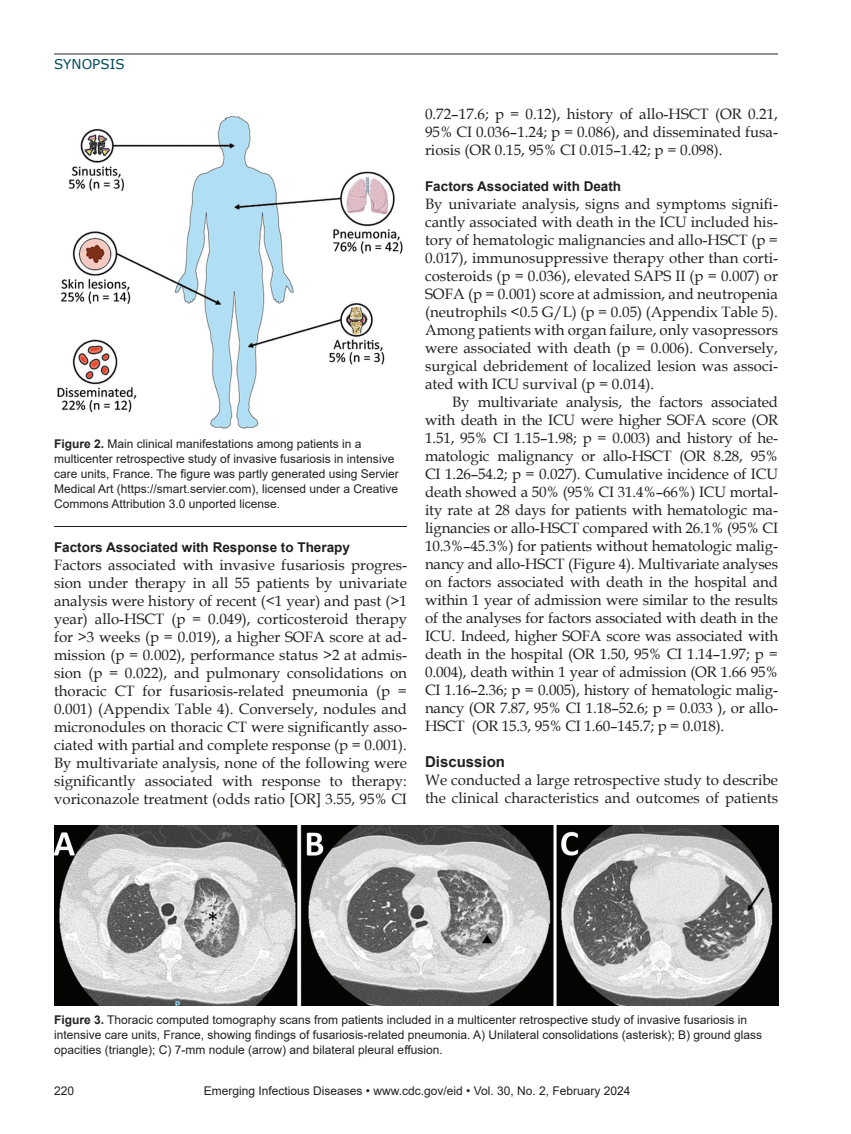
<style>
.page{position:relative;width:851px;height:1134px;background:#fff}
.page>*{position:absolute;margin:0;border:0;box-sizing:border-box;transform-origin:0 0}
.t1{font:15px/18px "Book Antiqua";color:#231f20;text-align:justify}
.t2{font:700 15px "Arial";color:#231f20}
.t3{font:700 13.5px "Arial";color:#231f20}
.t4{font:13.5px "Verdana";color:#004b5c}
.t5{font:12px/15px "Arial";color:#231f20}
.s1{font-weight:700}
</style>
<div class="page">
<hr style="left:54px;top:54px;width:724px;height:1px;background:#231f20">
<img style="left:57px;top:115px;width:346px;height:314px">
<hr style="left:54px;top:526px;width:353px;height:1px;background:#231f20">
<img style="left:54px;top:826px;width:724px;height:180px">
<p class="t4" style="left:54px;top:55px;width:72px">SYNOPSIS</p>
<p class="t5" style="left:54px;top:437px;width:346px"><span class="s1">Figure 2.</span> Main clinical manifestations among patients in a multicenter retrospective study of invasive fusariosis in intensive care units, France. The figure was partly generated using Servier Medical Art (https://smart.servier.com), licensed under a Creative Commons Attribution 3.0 unported license.</p>
<p class="t3" style="left:54px;top:538px;width:297px">Factors Associated with Response to Therapy</p>
<p class="t1" style="left:54px;top:556px;width:354px">Factors associated with invasive fusariosis progres&shy;sion under therapy in all 55 patients by univariate analysis were history of recent (&lt;1 year) and past (&gt;1 year) allo-HSCT (p = 0.049), corticosteroid therapy for &gt;3 weeks (p = 0.019), a higher SOFA score at ad&shy;mission (p = 0.002), performance status &gt;2 at admis&shy;sion (p = 0.022), and pulmonary consolidations on thoracic CT for fusariosis-related pneumonia (p = 0.001) (Appendix Table 4). Conversely, nodules and micronodules on thoracic CT were significantly asso&shy;ciated with partial and complete response (p = 0.001).<br>By multivariate analysis, none of the following were significantly associated with response to therapy: voriconazole treatment (odds ratio [OR] 3.55, 95% CI</p>
<p class="t1" style="left:425px;top:104px;width:354px">0.72–17.6; p = 0.12), history of allo-HSCT (OR 0.21, 95% CI 0.036–1.24; p = 0.086), and disseminated fusa&shy;riosis (OR 0.15, 95% CI 0.015–1.42; p = 0.098).</p>
<p class="t3" style="left:425px;top:177px;width:198px">Factors Associated with Death</p>
<p class="t1" style="left:425px;top:195px;width:354px">By univariate analysis, signs and symptoms signifi&shy;cantly associated with death in the ICU included his&shy;tory of hematologic malignancies and allo-HSCT (p = 0.017), immunosuppressive therapy other than corti&shy;costeroids (p = 0.036), elevated SAPS II (p = 0.007) or SOFA (p = 0.001) score at admission, and neutropenia (neutrophils &lt;0.5 G/L) (p = 0.05) (Appendix Table 5).<br>Among patients with organ failure, only vasopressors were associated with death (p = 0.006). Conversely, surgical debridement of localized lesion was associ&shy;ated with ICU survival (p = 0.014).</p>
<p class="t1" style="left:425px;top:393px;width:354px;text-indent:27px">By multivariate analysis, the factors associated with death in the ICU were higher SOFA score (OR 1.51, 95% CI 1.15–1.98; p = 0.003) and history of he&shy;matologic malignancy or allo-HSCT (OR 8.28, 95% CI 1.26–54.2; p = 0.027). Cumulative incidence of ICU death showed a 50% (95% CI 31.4%–66%) ICU mortal&shy;ity rate at 28 days for patients with hematologic ma&shy;lignancies or allo-HSCT compared with 26.1% (95% CI 10.3%–45.3%) for patients without hematologic malig&shy;nancy and allo-HSCT (Figure 4). Multivariate analyses on factors associated with death in the hospital and within 1 year of admission were similar to the results of the analyses for factors associated with death in the ICU. Indeed, higher SOFA score was associated with death in the hospital (OR 1.50, 95% CI 1.14–1.97; p = 0.004), death within 1 year of admission (OR 1.66 95% CI 1.16–2.36; p = 0.005), history of hematologic malig&shy;nancy (OR 7.87, 95% CI 1.18–52.6; p = 0.033 ), or allo-HSCT (OR 15.3, 95% CI 1.60–145.7; p = 0.018).</p>
<p class="t2" style="left:425px;top:751px;width:82px">Discussion</p>
<p class="t1" style="left:425px;top:771px;width:354px">We conducted a large retrospective study to describe the clinical characteristics and outcomes of patients</p>
<p class="t5" style="left:54px;top:1012px;width:709px"><span class="s1">Figure 3.</span> Thoracic computed tomography scans from patients included in a multicenter retrospective study of invasive fusariosis in intensive care units, France, showing findings of fusariosis-related pneumonia. A) Unilateral consolidations (asterisk); B) ground glass opacities (triangle); C) 7-mm nodule (arrow) and bilateral pleural effusion.</p>
<p class="t5" style="left:54px;top:1084px;width:22px">220</p>
<p class="t5" style="left:204px;top:1084px;width:428px">Emerging Infectious Diseases • www.cdc.gov/eid • Vol. 30, No. 2, February 2024</p>
</div>
